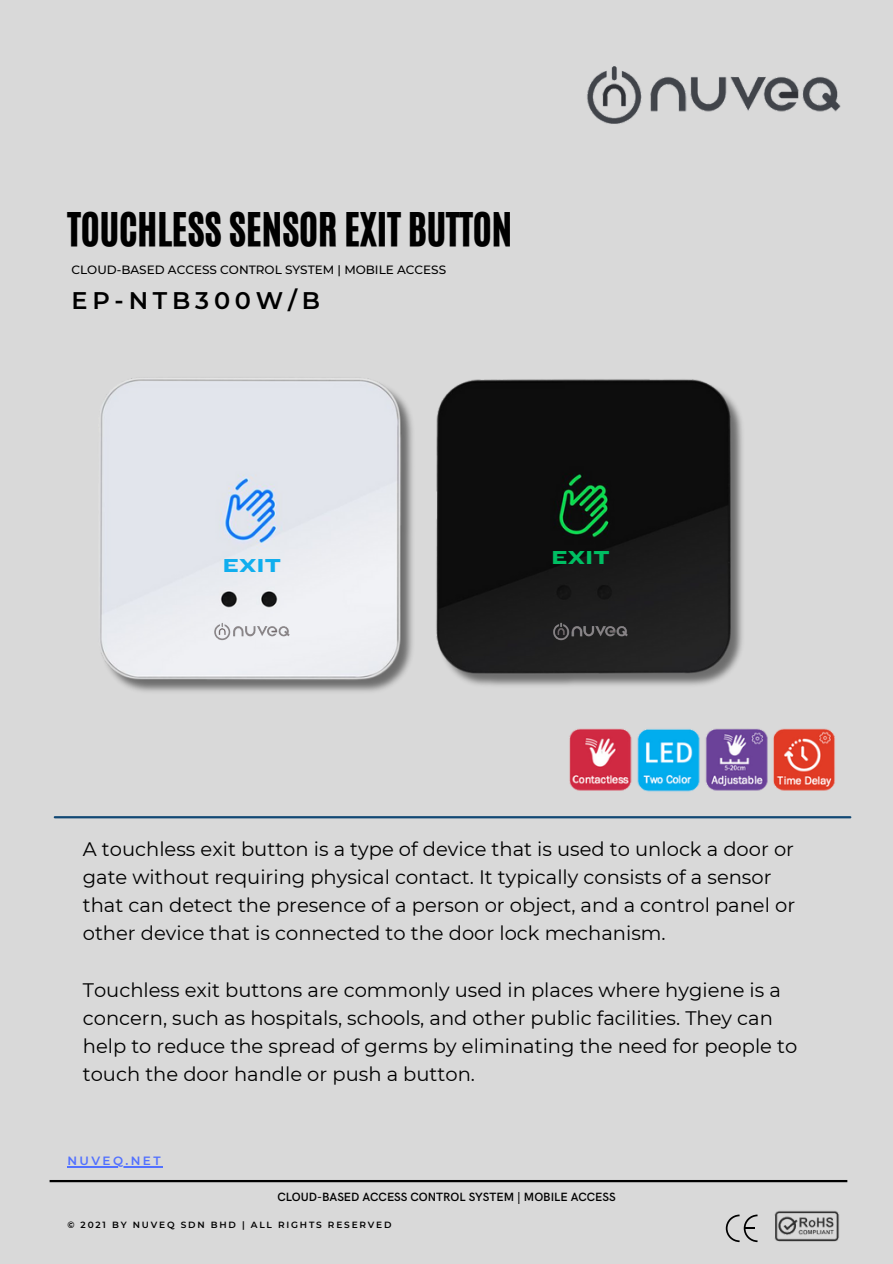
<style>
.page{position:relative;width:893px;height:1264px;background:#fff}
.page>*{position:absolute;margin:0;border:0;box-sizing:border-box;transform-origin:0 0}
.t1{font:39px "CA Generated";color:#000}
.t2{font:600 24px "Montserrat";letter-spacing:.2em;color:#000}
.t3{font:19.5px/28.2px "Montserrat";color:#000}
.t4{font:19.5px "Knockout 54";color:#10aeee}
.t5{font:19.5px "Knockout 54";color:#00bf63}
.t6{font:500 12px "Montserrat";color:#000}
.t7{font:600 12px "HK Grotesk";color:#000}
.t8{font:600 12px "Montserrat";letter-spacing:.2em;color:#5271ff}
.t9{font:600 9px "Montserrat";letter-spacing:.2em;color:#000}
</style>
<div class="page">
<div style="left:0;top:0;width:892px;height:1263px;background:#d9d9d9"></div>
<hr style="left:55px;top:816px;width:795px;height:2px;background:#114874">
<img style="left:569px;top:728px;width:266px;height:64px">
<hr style="left:50px;top:1179px;width:797px;height:3px;background:#000">
<img style="left:587px;top:66px;width:254px;height:58px">
<img style="left:774px;top:1211px;width:65px;height:31px">
<svg style="left:725px;top:1214px;width:32px;height:28px"></svg>
<img style="left:440px;top:379px;width:303px;height:307px">
<img style="left:551px;top:618px;width:78px;height:26px">
<img style="left:100px;top:378px;width:340px;height:314px">
<hr style="left:67px;top:1166px;width:96px;height:1px;background:#5271ff">
<img style="left:212px;top:618px;width:79px;height:26px">
<h3 class="t1" style="left:67px;top:201px;width:446px">TOUCHLESS SENSOR EXIT BUTTON</h3>
<p class="t6" style="left:71px;top:262px;width:376px">CLOUD-BASED ACCESS CONTROL SYSTEM | MOBILE ACCESS</p>
<h5 class="t2" style="left:71px;top:286px;width:250px">EP-NTB300W/B</h5>
<h4 class="t4" style="left:223px;top:553px;width:60px">EXIT</h4>
<p class="t5" style="left:551px;top:545px;width:60px">EXIT</p>
<h5 class="t3" style="left:83px;top:835px;width:713px">A touchless exit button is a type of device that is used to unlock a door or gate without requiring physical contact. It typically consists of a sensor that can detect the presence of a person or object, and a control panel or other device that is connected to the door lock mechanism.</h5>
<h5 class="t3" style="left:83px;top:975px;width:716px">Touchless exit buttons are commonly used in places where hygiene is a concern, such as hospitals, schools, and other public facilities. They can help to reduce the spread of germs by eliminating the need for people to touch the door handle or push a button.</h5>
<p class="t8" style="left:67px;top:1153px;width:95px">NUVEQ.NET</p>
<p class="t7" style="left:277px;top:1190px;width:340px">CLOUD-BASED ACCESS CONTROL SYSTEM | MOBILE ACCESS</p>
<h3 class="t9" style="left:67px;top:1219px;width:325px">© 2021 BY NUVEQ SDN BHD | ALL RIGHTS RESERVED</h3>
</div>
